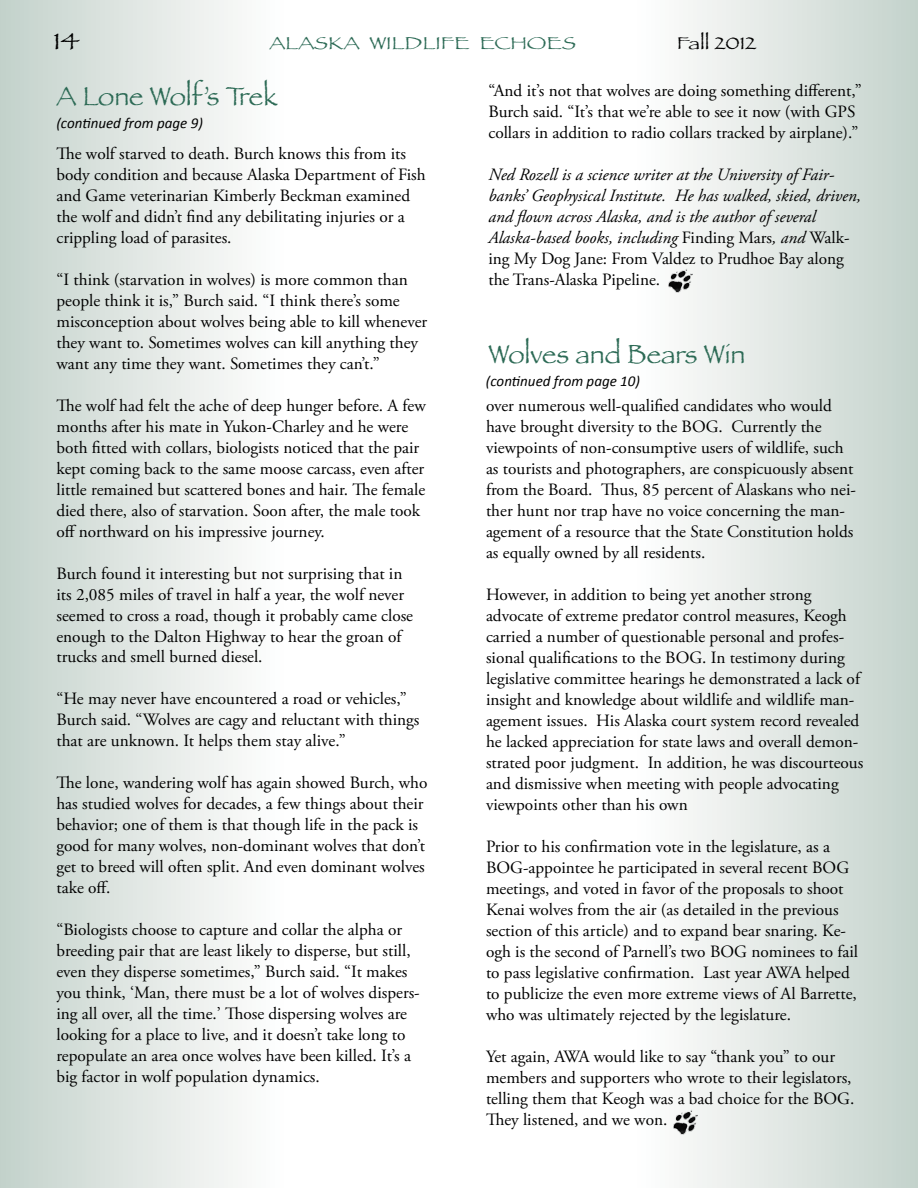
<style>
.page{position:relative;width:918px;height:1188px;background:#fff}
.page>*{position:absolute;margin:0;border:0;box-sizing:border-box;transform-origin:0 0}
.t1{font:27px "Papyrus";color:#2c6a55}
.t2{font:24px "Papyrus";color:#000;scale:1.2 1}
.t3{font:18px "Papyrus";color:#2c6a55;scale:1.2 1}
.t4{font:18px "Papyrus";color:#000;scale:1.2 1}
.t5{font:17.25px/21px "Adobe Garamond Pro";color:#000}
.t6{font:italic 17.25px/21px "Adobe Garamond Pro";color:#000}
.t7{font:italic 15px "Calibri";color:#000}
.s1{font-style:normal}
</style>
<div class="page">
<div style="left:635px;top:0;width:283px;height:1188px;background:linear-gradient(to right,#fff,#c4d2cc)"></div>
<div style="left:0;top:0;width:285px;height:1188px;background:linear-gradient(to right,#c4d2cb,#fff)"></div>
<img style="left:668px;top:268px;width:24px;height:25px">
<img style="left:673px;top:1109px;width:24px;height:25px">
<h2 class="t2" style="left:53px;top:27px;width:23px">14</h2>
<p class="t3" style="left:269px;top:33px;width:257px">ALASKA WILDLIFE ECHOES</p>
<p class="t4" style="left:677px;top:33px;width:68px">Fall 2012</p>
<h1 class="t1" style="left:56px;top:80px;width:223px">A Lone Wolf’s Trek</h1>
<p class="t7" style="left:56px;top:113px;width:148px">(continued from page 9)</p>
<p class="t5" style="left:56px;top:143px;width:371px">The wolf starved to death. Burch knows this from its body condition and because Alaska Department of Fish and Game veterinarian Kimberly Beckman examined the wolf and didn’t find any debilitating injuries or a crippling load of parasites.</p>
<p class="t5" style="left:56px;top:269px;width:372px">“I think (starvation in wolves) is more common than people think it is,” Burch said. “I think there’s some misconception about wolves being able to kill whenever they want to. Sometimes wolves can kill anything they want any time they want. Sometimes they can’t.”</p>
<p class="t5" style="left:56px;top:395px;width:371px">The wolf had felt the ache of deep hunger before. A few months after his mate in Yukon-Charley and he were both fitted with collars, biologists noticed that the pair kept coming back to the same moose carcass, even after little remained but scattered bones and hair. The female died there, also of starvation. Soon after, the male took off northward on his impressive journey.</p>
<p class="t5" style="left:56px;top:563px;width:358px">Burch found it interesting but not surprising that in its 2,085 miles of travel in half a year, the wolf never seemed to cross a road, though it probably came close enough to the Dalton Highway to hear the groan of trucks and smell burned diesel.</p>
<p class="t5" style="left:56px;top:689px;width:365px">“He may never have encountered a road or vehicles,”<br>Burch said. “Wolves are cagy and reluctant with things that are unknown. It helps them stay alive.”</p>
<p class="t5" style="left:56px;top:773px;width:373px">The lone, wandering wolf has again showed Burch, who has studied wolves for decades, a few things about their behavior; one of them is that though life in the pack is good for many wolves, non-dominant wolves that don’t get to breed will often split. And even dominant wolves take off.</p>
<p class="t5" style="left:56px;top:920px;width:365px">“Biologists choose to capture and collar the alpha or breeding pair that are least likely to disperse, but still, even they disperse sometimes,” Burch said. “It makes you think, ‘Man, there must be a lot of wolves dispers&shy;ing all over, all the time.’ Those dispersing wolves are looking for a place to live, and it doesn’t take long to repopulate an area once wolves have been killed. It’s a big factor in wolf population dynamics.</p>
<p class="t5" style="left:488px;top:81px;width:375px">“And it’s not that wolves are doing something different,”<br>Burch said. “It’s that we’re able to see it now (with GPS collars in addition to radio collars tracked by airplane).”</p>
<p class="t6" style="left:488px;top:165px;width:374px">Ned Rozell is a science writer at the University of Fair&shy;banks’ Geophysical Institute. He has walked, skied, driven, and flown across Alaska, and is the author of several Alaska-based books, including <span class="s1">Finding Mars</span>, and <span class="s1">Walk&shy;ing My Dog Jane: From Valdez to Prudhoe Bay along the Trans-Alaska Pipeline.</span></p>
<h1 class="t1" style="left:488px;top:338px;width:258px">Wolves and Bears Win</h1>
<p class="t5" style="left:486px;top:396px;width:372px">over numerous well-qualified candidates who would have brought diversity to the BOG. Currently the viewpoints of non-consumptive users of wildlife, such as tourists and photographers, are conspicuously absent from the Board. Thus, 85 percent of Alaskans who nei&shy;ther hunt nor trap have no voice concerning the man&shy;agement of a resource that the State Constitution holds as equally owned by all residents.</p>
<p class="t5" style="left:486px;top:585px;width:379px">However, in addition to being yet another strong advocate of extreme predator control measures, Keogh carried a number of questionable personal and profes&shy;sional qualifications to the BOG. In testimony during legislative committee hearings he demonstrated a lack of insight and knowledge about wildlife and wildlife man&shy;agement issues. His Alaska court system record revealed he lacked appreciation for state laws and overall demon&shy;strated poor judgment. In addition, he was discourteous and dismissive when meeting with people advocating viewpoints other than his own</p>
<p class="t5" style="left:486px;top:837px;width:374px">Prior to his confirmation vote in the legislature, as a BOG-appointee he participated in several recent BOG meetings, and voted in favor of the proposals to shoot Kenai wolves from the air (as detailed in the previous section of this article) and to expand bear snaring. Ke&shy;ogh is the second of Parnell’s two BOG nominees to fail to pass legislative confirmation. Last year AWA helped to publicize the even more extreme views of Al Barrette, who was ultimately rejected by the legislature.</p>
<p class="t5" style="left:486px;top:1047px;width:370px">Yet again, AWA would like to say “thank you” to our members and supporters who wrote to their legislators, telling them that Keogh was a bad choice for the BOG.<br>They listened, and we won.</p>
<p class="t7" style="left:486px;top:371px;width:156px">(continued from page 10)</p>
</div>
